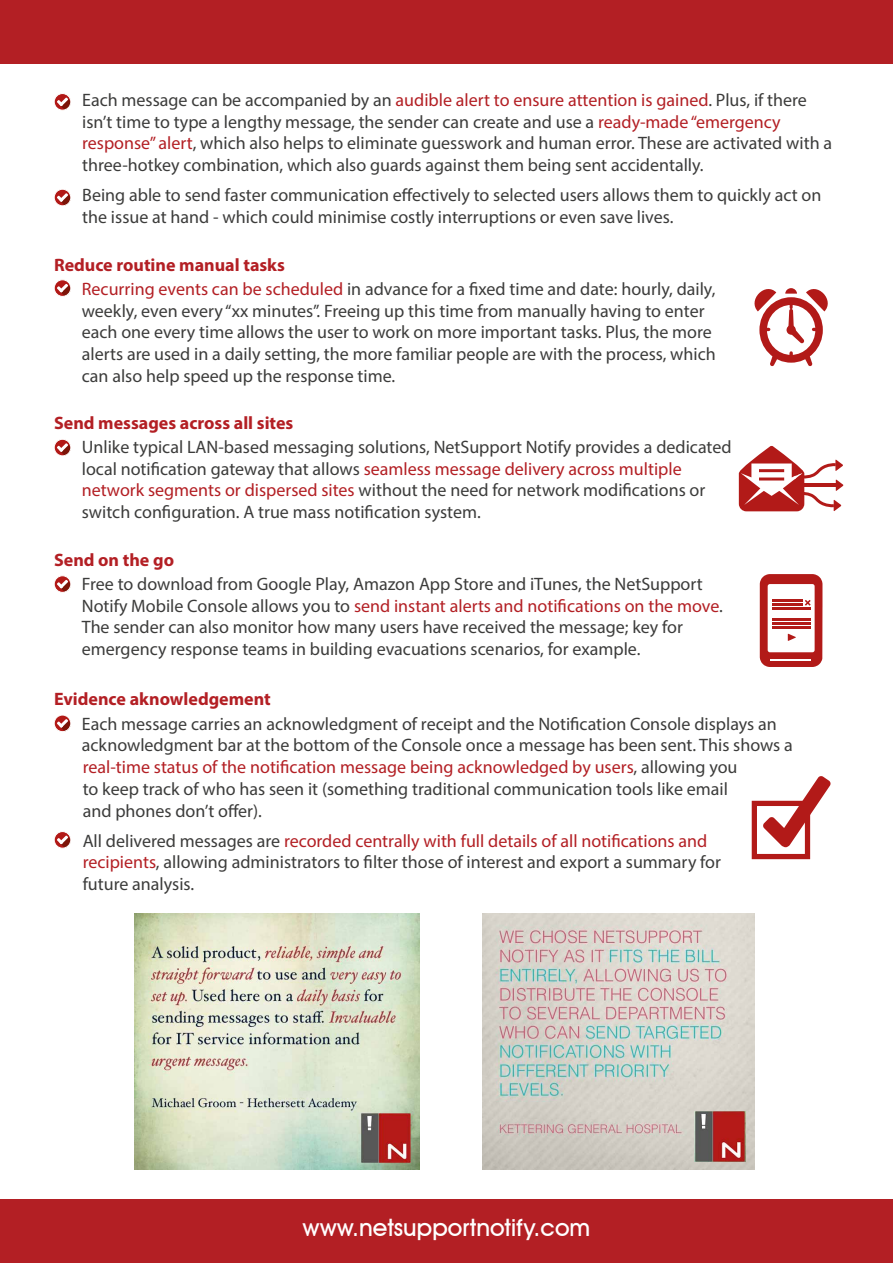
<style>
.page{position:relative;width:893px;height:1263px;background:#fff}
.page>*{position:absolute;margin:0;border:0;box-sizing:border-box;transform-origin:0 0}
.t1{font:500 24px "Avant Garde IT Cby BT";color:#fff}
.t2{font:18px/21.6px "Myriad Pro";color:#3c3c3b}
.t3{font:700 18px "Myriad Pro";color:#b31f24}
.s1{color:#b31f24}
</style>
<div class="page">
<div style="left:0;top:0;width:893px;height:63px;background:#b31f24"></div>
<div style="left:0;top:1200px;width:893px;height:63px;background:#b31f24"></div>
<svg style="left:54px;top:94px;width:17px;height:16px"></svg>
<svg style="left:57px;top:98px;width:12px;height:12px"></svg>
<div style="left:54px;top:94px;width:17px;height:16px;border:1px solid #fff;border-radius:50%"></div>
<svg style="left:54px;top:189px;width:17px;height:17px"></svg>
<svg style="left:57px;top:193px;width:14px;height:13px"></svg>
<div style="left:54px;top:189px;width:17px;height:17px;border:1px solid #fff;border-radius:50%"></div>
<svg style="left:54px;top:280px;width:17px;height:16px"></svg>
<svg style="left:57px;top:284px;width:14px;height:12px"></svg>
<div style="left:54px;top:280px;width:17px;height:16px;border:1px solid #fff;border-radius:50%"></div>
<svg style="left:54px;top:439px;width:17px;height:17px"></svg>
<svg style="left:57px;top:443px;width:14px;height:13px"></svg>
<div style="left:54px;top:439px;width:17px;height:17px;border:1px solid #fff;border-radius:50%"></div>
<svg style="left:54px;top:576px;width:17px;height:16px"></svg>
<svg style="left:57px;top:580px;width:14px;height:12px"></svg>
<div style="left:54px;top:576px;width:17px;height:16px;border:1px solid #fff;border-radius:50%"></div>
<svg style="left:54px;top:715px;width:17px;height:17px"></svg>
<svg style="left:57px;top:719px;width:14px;height:12px"></svg>
<div style="left:54px;top:715px;width:17px;height:17px;border:1px solid #fff;border-radius:50%"></div>
<svg style="left:54px;top:831px;width:17px;height:17px"></svg>
<svg style="left:57px;top:835px;width:14px;height:13px"></svg>
<div style="left:54px;top:831px;width:17px;height:17px;border:1px solid #fff;border-radius:50%"></div>
<div style="left:752px;top:801px;width:58px;height:58px;background:#fff;border:5px solid #b21a18"></div>
<svg style="left:763px;top:776px;width:68px;height:71px"></svg>
<svg style="left:739px;top:446px;width:105px;height:65px"></svg>
<hr style="left:803px;top:484px;width:33px;height:3px;background:#b21a18">
<svg style="left:754px;top:288px;width:74px;height:78px"></svg>
<svg style="left:760px;top:574px;width:62px;height:93px"></svg>
<img style="left:135px;top:913px;width:285px;height:256px">
<img style="left:483px;top:913px;width:272px;height:256px">
<img style="left:695px;top:1111px;width:50px;height:51px">
<p class="t2" style="left:82px;top:89px;width:751px">Each message can be accompanied by an <span class="s1">audible alert to ensure attention is gained</span>. Plus, if there isn’t time to type a lengthy message, the sender can create and use a <span class="s1">ready-made “emergency response” alert</span>, which also helps to eliminate guesswork and human error. These are activated with a three-hotkey combination, which also guards against them being sent accidentally.</p>
<p class="t2" style="left:82px;top:184px;width:741px">Being able to send faster communication effectively to selected users allows them to quickly act on the issue at hand - which could minimise costly interruptions or even save lives.</p>
<p class="t3" style="left:54px;top:253px;width:232px">Reduce routine manual tasks</p>
<p class="t2" style="left:82px;top:278px;width:635px"><span class="s1">Recurring events can be scheduled</span> in advance for a fixed time and date: hourly, daily, weekly, even every “xx minutes”. Freeing up this time from manually having to enter each one every time allows the user to work on more important tasks. Plus, the more alerts are used in a daily setting, the more familiar people are with the process, which can also help speed up the response time.</p>
<p class="t3" style="left:54px;top:411px;width:241px">Send messages across all sites</p>
<p class="t2" style="left:82px;top:436px;width:651px">Unlike typical LAN-based messaging solutions, NetSupport Notify provides a dedicated local notification gateway that allows <span class="s1">seamless message delivery across multiple network segments or dispersed sites</span> without the need for network modifications or switch configuration. A true mass notification system.</p>
<p class="t3" style="left:54px;top:548px;width:122px">Send on the go</p>
<p class="t2" style="left:82px;top:573px;width:643px">Free to download from Google Play, Amazon App Store and iTunes, the NetSupport Notify Mobile Console allows you to <span class="s1">send instant alerts and notifications on the move</span>.<br>The sender can also monitor how many users have received the message; key for emergency response teams in building evacuations scenarios, for example.</p>
<p class="t3" style="left:54px;top:687px;width:218px">Evidence aknowledgement</p>
<p class="t2" style="left:82px;top:712px;width:713px">Each message carries an acknowledgment of receipt and the Notification Console displays an acknowledgment bar at the bottom of the Console once a message has been sent. This shows a <span class="s1">real-time status of the notification message being acknowledged by users</span>, allowing you<br>to keep track of who has seen it (something traditional communication tools like email<br>and phones don’t offer).</p>
<p class="t2" style="left:83px;top:830px;width:640px">All delivered messages are <span class="s1">recorded centrally with full details of all notifications and recipients</span>, allowing administrators to filter those of interest and export a summary for future analysis.</p>
<h1 class="t1" style="left:303px;top:1212px;width:289px">www.netsupportnotify.com</h1>
</div>
